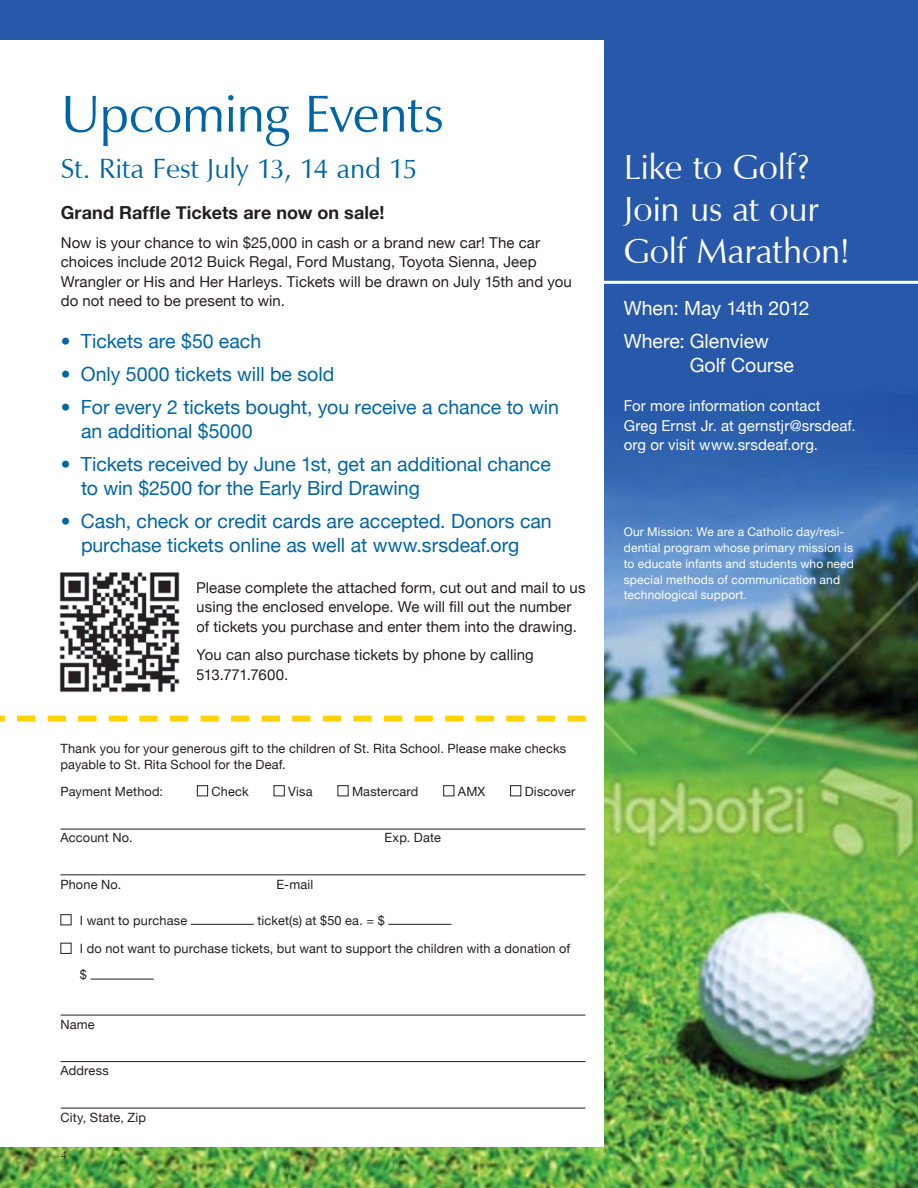
<style>
.page{position:relative;width:918px;height:1188px;background:#fff}
.page>*{position:absolute;margin:0;border:0;box-sizing:border-box;transform-origin:0 0}
.t1{font:54px "Vera Humana 95";letter-spacing:-.01em;color:#0065a4}
.t2{font:36px/42px "Vera Humana 95";letter-spacing:-.005em;color:#fff}
.t3{font:28.5px "Vera Humana 95";letter-spacing:-.005em;color:#0065a4}
.t4{font:19.5px/24px "Helvetica Neue";color:#0065a4}
.t5{font:19.5px/33px "Helvetica Neue";color:#fff}
.t6{font:700 18px "Helvetica Neue";letter-spacing:.005em;color:#231f20}
.t7{font:15px/19.5px "Helvetica Neue";letter-spacing:.005em;color:#231f20}
.t8{font:15px/19.5px "Helvetica Neue";letter-spacing:.01em;color:#fff}
.t9{font:12.75px/16.5px "Helvetica Neue";letter-spacing:.015em;color:#231f20}
.t10{font:12px/15.8px "Helvetica Neue";letter-spacing:.015em;color:#fff}
.t11{font:12px "Vera Humana 95";color:#231f20}
</style>
<div class="page">
<img style="left:0;top:0;width:918px;height:1188px">
<div style="left:0;top:40px;width:604px;height:1107px;background:#fff"></div>
<img style="left:59px;top:572px;width:121px;height:121px">
<div style="left:197px;top:785px;width:11px;height:11px;border:1px solid #231f20"></div>
<div style="left:274px;top:785px;width:11px;height:11px;border:1px solid #231f20"></div>
<div style="left:338px;top:785px;width:11px;height:11px;border:1px solid #231f20"></div>
<div style="left:443px;top:785px;width:11px;height:11px;border:1px solid #231f20"></div>
<div style="left:510px;top:785px;width:11px;height:11px;border:1px solid #231f20"></div>
<hr style="left:60px;top:829px;width:525px;height:1px;background:#231f20">
<hr style="left:60px;top:874px;width:525px;height:1px;background:#231f20">
<div style="left:60px;top:914px;width:11px;height:11px;border:1px solid #231f20"></div>
<hr style="left:191px;top:924px;width:63px;height:1px;background:#231f20">
<hr style="left:388px;top:924px;width:63px;height:1px;background:#231f20">
<div style="left:60px;top:943px;width:11px;height:11px;border:1px solid #231f20"></div>
<hr style="left:91px;top:979px;width:63px;height:1px;background:#231f20">
<hr style="left:60px;top:1015px;width:525px;height:1px;background:#231f20">
<hr style="left:60px;top:1061px;width:525px;height:1px;background:#231f20">
<hr style="left:60px;top:1108px;width:525px;height:1px;background:#231f20">
<svg style="left:0;top:716px;width:586px;height:6px"></svg>
<hr style="left:598px;top:281px;width:320px;height:3px;background:#fff">
<h1 class="t1" style="left:61px;top:92px;width:384px">Upcoming Events</h1>
<h3 class="t3" style="left:61px;top:157px;width:358px">St. Rita Fest July 13, 14 and 15</h3>
<p class="t6" style="left:61px;top:202px;width:325px">Grand Raffle Tickets are now on sale!</p>
<p class="t7" style="left:61px;top:233px;width:513px">Now is your chance to win $25,000 in cash or a brand new car! The car choices include 2012 Buick Regal, Ford Mustang, Toyota Sienna, Jeep Wrangler or His and Her Harleys. Tickets will be drawn on July 15th and you do not need to be present to win.</p>
<h3 class="t4" style="left:61px;top:329px;width:202px">• Tickets are $50 each</h3>
<h3 class="t4" style="left:61px;top:362px;width:275px">• Only 5000 tickets will be sold</h3>
<h3 class="t4" style="left:81px;top:395px;width:479px;text-indent:-20px">• For every 2 tickets bought, you receive a chance to win an additional $5000</h3>
<h3 class="t4" style="left:81px;top:452px;width:471px;text-indent:-20px">• Tickets received by June 1st, get an additional chance to win $2500 for the Early Bird Drawing</h3>
<h3 class="t4" style="left:81px;top:509px;width:472px;text-indent:-20px">• Cash, check or credit cards are accepted. Donors can purchase tickets online as well at www.srsdeaf.org</h3>
<p class="t7" style="left:196px;top:578px;width:391px">Please complete the attached form, cut out and mail to us using the enclosed envelope. We will fill out the number of tickets you purchase and enter them into the drawing.</p>
<p class="t7" style="left:196px;top:645px;width:339px">You can also purchase tickets by phone by calling<br>513.771.7600.</p>
<p class="t9" style="left:60px;top:740px;width:507px">Thank you for your generous gift to the children of St. Rita School. Please make checks payable to St. Rita School for the Deaf.</p>
<p class="t9" style="left:60px;top:783px;width:104px">Payment Method:</p>
<p class="t9" style="left:212px;top:783px;width:39px">Check</p>
<p class="t9" style="left:288px;top:783px;width:26px">Visa</p>
<p class="t9" style="left:352px;top:783px;width:68px">Mastercard</p>
<p class="t9" style="left:458px;top:783px;width:29px">AMX</p>
<p class="t9" style="left:525px;top:783px;width:52px">Discover</p>
<p class="t9" style="left:60px;top:829px;width:74px">Account No.</p>
<p class="t9" style="left:384px;top:829px;width:58px">Exp. Date</p>
<p class="t9" style="left:60px;top:876px;width:62px">Phone No.</p>
<p class="t9" style="left:276px;top:876px;width:38px">E-mail</p>
<p class="t9" style="left:80px;top:912px;width:109px">I want to purchase</p>
<p class="t9" style="left:257px;top:912px;width:129px">ticket(s) at $50 ea. = $</p>
<p class="t9" style="left:80px;top:935px;width:492px;line-height:26.2px">I do not want to purchase tickets, but want to support the children with a donation of $</p>
<p class="t9" style="left:60px;top:1016px;width:36px">Name</p>
<p class="t9" style="left:60px;top:1062px;width:50px">Address</p>
<p class="t9" style="left:60px;top:1109px;width:87px">City, State, Zip</p>
<p class="t11" style="left:61px;top:1150px;width:8px">4</p>
<h2 class="t2" style="left:624px;top:149px;width:229px">Like to Golf?<br>Join us at our<br>Golf Marathon!</h2>
<h3 class="t5" style="left:624px;top:291px;width:188px">When: May 14th 2012<br>Where: Glenview</h3>
<h3 class="t5" style="left:690px;top:348px;width:106px">Golf Course</h3>
<p class="t8" style="left:624px;top:396px;width:233px">For more information contact<br>Greg Ernst Jr. at gernstjr@srsdeaf. org or visit www.srsdeaf.org.</p>
<p class="t10" style="left:624px;top:524px;width:232px">Our Mission: We are a Catholic day/resi&shy;dential program whose primary mission is to educate infants and students who need special methods of communication and technological support.</p>
</div>
